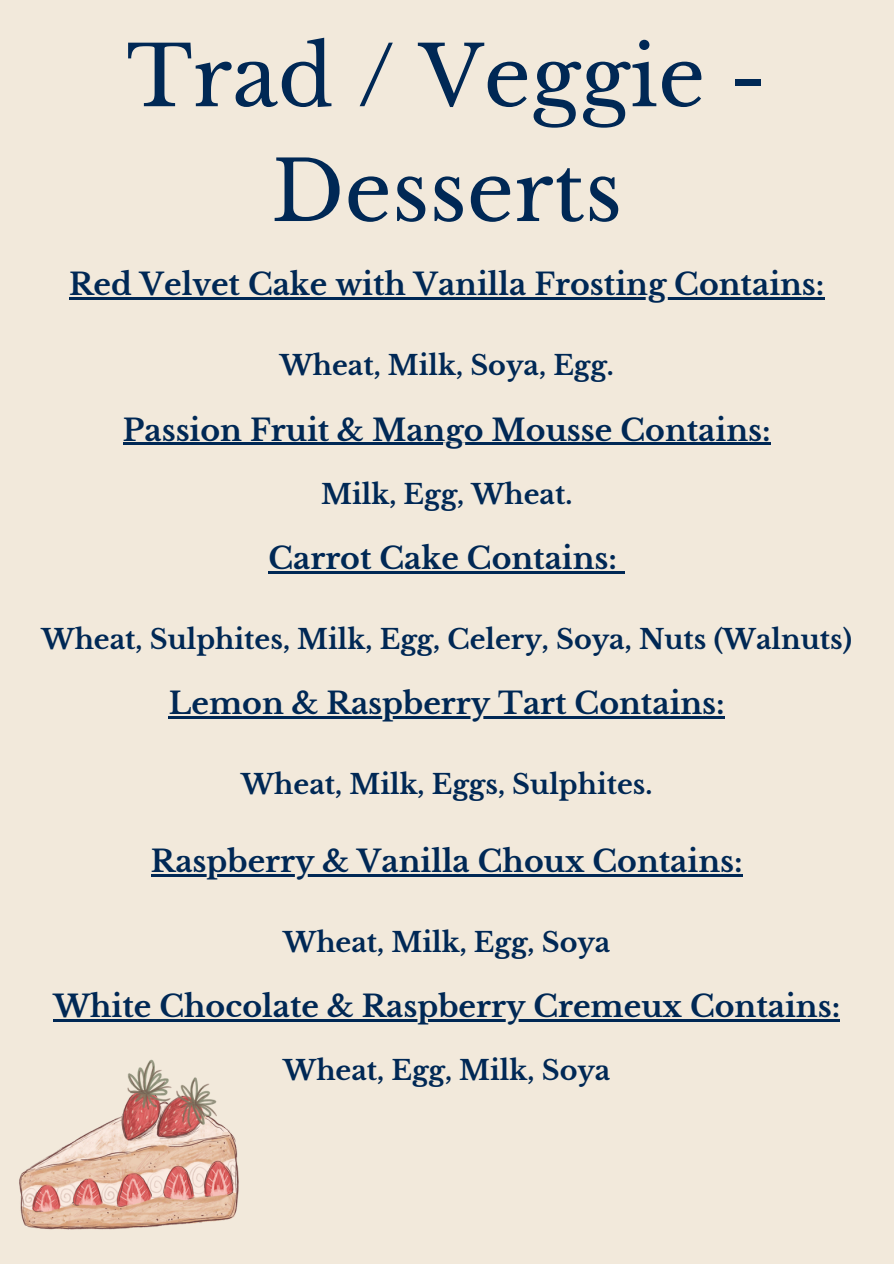
<style>
.page{position:relative;width:894px;height:1264px;background:#fff}
.page>*{position:absolute;margin:0;border:0;box-sizing:border-box;transform-origin:0 0}
.t1{font:82.5px/114.8px "Libre Baskerville";color:#002855;text-align:center}
.t2{font:700 30px "Libre Baskerville";color:#002855}
.t3{font:700 27px "Libre Baskerville";color:#002855}
</style>
<div class="page">
<div style="left:0;top:0;width:893px;height:1263px;background:#f2e9db"></div>
<hr style="left:69px;top:297px;width:755px;height:3px;background:#002855">
<hr style="left:123px;top:443px;width:647px;height:2px;background:#002855">
<hr style="left:268px;top:571px;width:349px;height:2px;background:#002855">
<svg style="left:617px;top:571px;width:8px;height:2px"></svg>
<hr style="left:169px;top:716px;width:555px;height:2px;background:#002855">
<hr style="left:151px;top:873px;width:591px;height:3px;background:#002855">
<hr style="left:53px;top:1019px;width:787px;height:2px;background:#002855">
<img style="left:19px;top:1021px;width:240px;height:209px">
<p class="t1" style="left:126px;top:20px;width:642px">Trad / Veggie -<br>Desserts</p>
<h1 class="t2" style="left:69px;top:266px;width:756px">Red Velvet Cake with Vanilla Frosting Contains:</h1>
<p class="t3" style="left:279px;top:349px;width:335px">Wheat, Milk, Soya, Egg.</p>
<p class="t2" style="left:123px;top:411px;width:649px">Passion Fruit &amp; Mango Mousse Contains:</p>
<p class="t3" style="left:321px;top:477px;width:253px">Milk, Egg, Wheat.</p>
<p class="t2" style="left:268px;top:540px;width:350px">Carrot Cake Contains:</p>
<p class="t3" style="left:42px;top:622px;width:811px">Wheat, Sulphites, Milk, Egg, Celery, Soya, Nuts (Walnuts)</p>
<p class="t2" style="left:169px;top:685px;width:557px">Lemon &amp; Raspberry Tart Contains:</p>
<p class="t3" style="left:241px;top:767px;width:413px">Wheat, Milk, Eggs, Sulphites.</p>
<p class="t2" style="left:151px;top:842px;width:593px">Raspberry &amp; Vanilla Choux Contains:</p>
<p class="t3" style="left:283px;top:925px;width:328px">Wheat, Milk, Egg, Soya</p>
<p class="t2" style="left:53px;top:987px;width:788px">White Chocolate &amp; Raspberry Cremeux Contains:</p>
<p class="t3" style="left:283px;top:1053px;width:328px">Wheat, Egg, Milk, Soya</p>
</div>
